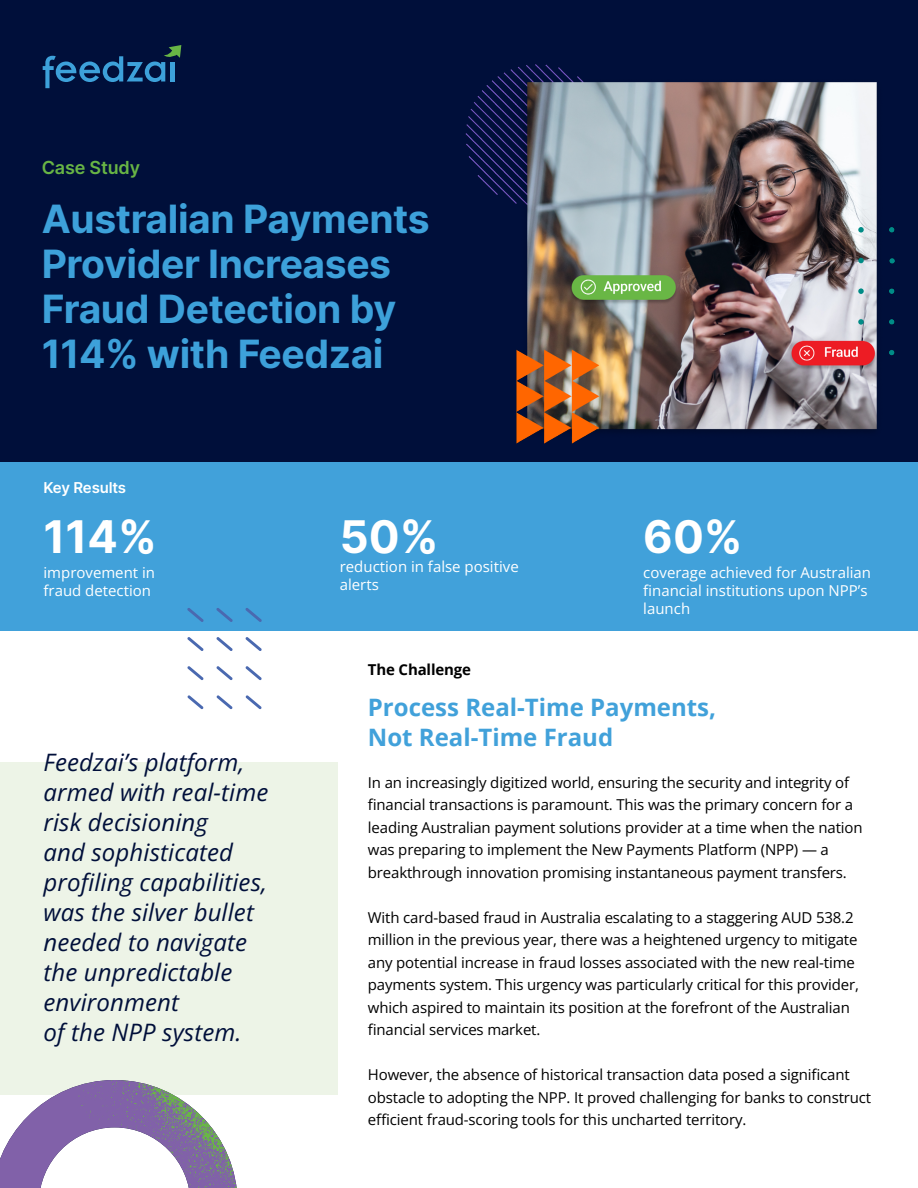
<style>
.page{position:relative;width:918px;height:1188px;background:#fff}
.page>*{position:absolute;margin:0;border:0;box-sizing:border-box;transform-origin:0 0}
.t1{font:700 45px "Inter";color:#fff}
.t2{font:700 39px/45px "Inter";letter-spacing:-.01em;color:#3da1da}
.t3{font:italic 24px/30px "Open Sans";letter-spacing:.005em;color:#000f3a}
.t4{font:700 24px/30px "Open Sans";color:#41a1da}
.t5{font:600 18px "Inter";letter-spacing:-.01em;color:#68b545}
.t6{font:15px/22.5px "Open Sans";letter-spacing:-.01em;color:#000}
.t7{font:15px/18px "Open Sans";color:#fff}
.t8{font:700 15px "Open Sans";letter-spacing:-.01em;color:#000}
.t9{font:600 15px "Inter";letter-spacing:-.015em;color:#fff}
</style>
<div class="page">
<div style="left:0;top:0;width:918px;height:630px;background:#000f3a"></div>
<img style="left:465px;top:64px;width:430px;height:380px">
<svg style="left:43px;top:45px;width:138px;height:43px"></svg>
<div style="left:0;top:763px;width:338px;height:332px;background:#edf4e7"></div>
<svg style="left:0;top:1080px;width:237px;height:108px"></svg>
<div style="left:0;top:462px;width:918px;height:169px;background:#41a1da"></div>
<svg style="left:246px;top:695px;width:16px;height:14px"></svg>
<svg style="left:245px;top:666px;width:17px;height:14px"></svg>
<svg style="left:245px;top:637px;width:17px;height:14px"></svg>
<svg style="left:245px;top:608px;width:17px;height:14px"></svg>
<svg style="left:216px;top:695px;width:17px;height:14px"></svg>
<svg style="left:216px;top:666px;width:17px;height:14px"></svg>
<svg style="left:216px;top:637px;width:17px;height:14px"></svg>
<svg style="left:216px;top:608px;width:17px;height:14px"></svg>
<svg style="left:187px;top:695px;width:17px;height:14px"></svg>
<svg style="left:187px;top:666px;width:17px;height:14px"></svg>
<svg style="left:187px;top:637px;width:17px;height:14px"></svg>
<svg style="left:187px;top:608px;width:17px;height:14px"></svg>
<p class="t5" style="left:42px;top:154px;width:100px">Case Study</p>
<h2 class="t2" style="left:42px;top:196px;width:389px">Australian Payments<br>Provider Increases<br>Fraud Detection by<br>114% with Feedzai</h2>
<p class="t9" style="left:44px;top:476px;width:84px">Key Results</p>
<h1 class="t1" style="left:44px;top:504px;width:115px">114%</h1>
<p class="t7" style="left:44px;top:564px;width:113px">improvement in fraud detection</p>
<h1 class="t1" style="left:340px;top:504px;width:100px">50%</h1>
<p class="t7" style="left:340px;top:558px;width:181px">reduction in false positive</p>
<p class="t7" style="left:340px;top:576px;width:41px">alerts</p>
<h1 class="t1" style="left:643px;top:504px;width:101px">60%</h1>
<p class="t7" style="left:643px;top:564px;width:229px">coverage achieved for Australian financial institutions upon NPP’s launch</p>
<h3 class="t3" style="left:44px;top:746px;width:226px">Feedzai’s platform, armed with real-time risk decisioning<br>and sophisticated profiling capabilities, was the silver bullet needed to navigate the unpredictable environment<br>of the NPP system.</h3>
<p class="t8" style="left:368px;top:659px;width:105px">The Challenge</p>
<h3 class="t4" style="left:368px;top:692px;width:350px">Process Real-Time Payments,<br>Not Real-Time Fraud</h3>
<p class="t6" style="left:368px;top:770px;width:496px">In an increasingly digitized world, ensuring the security and integrity of financial transactions is paramount. This was the primary concern for a leading Australian payment solutions provider at a time when the nation was preparing to implement the New Payments Platform (NPP) — a breakthrough innovation promising instantaneous payment transfers.</p>
<p class="t6" style="left:368px;top:905px;width:493px">With card-based fraud in Australia escalating to a staggering AUD 538.2 million in the previous year, there was a heightened urgency to mitigate any potential increase in fraud losses associated with the new real-time payments system. This urgency was particularly critical for this provider, which aspired to maintain its position at the forefront of the Australian financial services market.</p>
<p class="t6" style="left:368px;top:1063px;width:505px">However, the absence of historical transaction data posed a significant obstacle to adopting the NPP. It proved challenging for banks to construct efficient fraud-scoring tools for this uncharted territory.</p>
</div>
